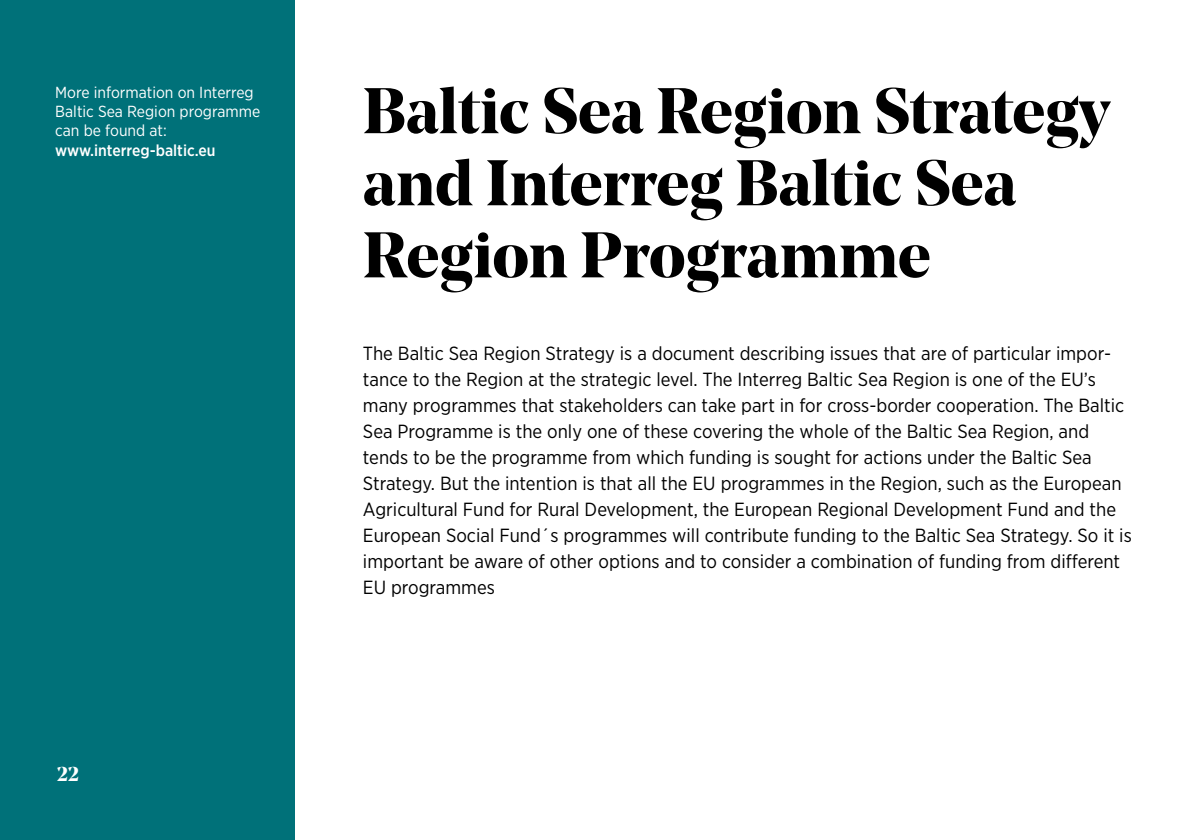
<style>
.page{position:relative;width:1191px;height:840px;background:#fff}
.page>*{position:absolute;margin:0;border:0;box-sizing:border-box;transform-origin:0 0}
.t1{font:700 64px/72px "Noe Display";color:#000}
.t2{font:700 20px "Noe Display";color:#fff}
.Brödtext{font:19px/26px "Gotham Narrow";color:#000}
.Bildtext{font:16px/19.2px "Gotham Narrow";color:#fff}
.s1{font-weight:500}
</style>
<div class="page">
<div style="left:0;top:0;width:295px;height:839px;background:#007179"></div>
<p class="Bildtext" style="left:55px;top:82px;width:206px">More information on Interreg<br>Baltic Sea Region programme can be found at: <span class="s1">www.interreg-baltic.eu</span></p>
<p class="t2" style="left:57px;top:760px;width:24px">22</p>
<h2 class="t1" style="left:363px;top:74px;width:748px">Baltic Sea Region Strategy and Interreg Baltic Sea<br>Region Programme</h2>
<p class="Brödtext" style="left:363px;top:340px;width:770px">The Baltic Sea Region Strategy is a document describing issues that are of particular impor&shy;tance to the Region at the strategic level. The Interreg Baltic Sea Region is one of the EU’s many programmes that stakeholders can take part in for cross-border cooperation. The Baltic Sea Programme is the only one of these covering the whole of the Baltic Sea Region, and tends to be the programme from which funding is sought for actions under the Baltic Sea Strategy. But the intention is that all the EU programmes in the Region, such as the European Agricultural Fund for Rural Development, the European Regional Development Fund and the European Social Fund´s programmes will contribute funding to the Baltic Sea Strategy. So it is important be aware of other options and to consider a combination of funding from different EU programmes</p>
</div>
